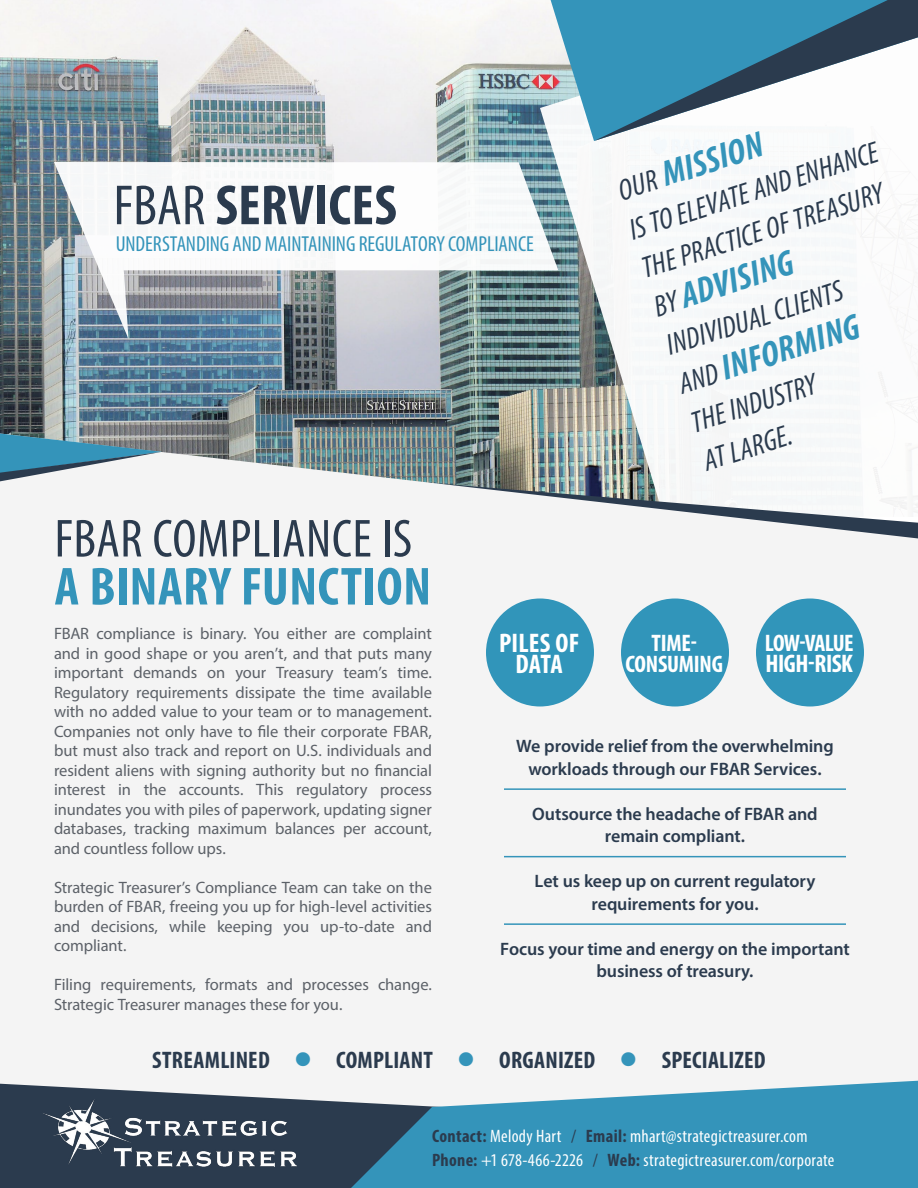
<style>
.page{position:relative;width:918px;height:1188px;background:#fff}
.page>*{position:absolute;margin:0;border:0;box-sizing:border-box;transform-origin:0 0}
.t1{font:700 condensed 57px "Myriad Pro";letter-spacing:.005em;color:#2b3b4e}
.t2{font:condensed 54px "Myriad Pro";letter-spacing:.01em;color:#2b3b4e}
.t3{font:700 condensed 54px "Myriad Pro";letter-spacing:.01em;color:#3494ba}
.t4{font:italic 700 condensed 36px "Myriad Pro";color:#3494ba}
.t5{font:italic condensed 30px/40.5px "Myriad Pro";color:#2b3b4e}
.t6{font:700 condensed 27px/21px "Myriad Pro";letter-spacing:.005em;color:#fff;text-align:center}
.t7{font:700 condensed 25.5px "Myriad Pro";letter-spacing:-.02em;color:#fff}
.t8{font:700 condensed 24px "Myriad Pro";letter-spacing:.01em;color:#2b3b4e}
.t9{font:700 condensed 24px/21px "Myriad Pro";letter-spacing:-.015em;color:#fff;text-align:center}
.t10{font:700 condensed 24px "Myriad Pro";letter-spacing:-.035em;color:#fff}
.t11{font:condensed 21.75px "Myriad Pro";letter-spacing:-.005em;color:#3494ba}
.t12{font:600 18px/22.5px "Myriad Pro";letter-spacing:-.005em;color:#2b3b4e;text-align:center}
.t13{font:condensed 18px/24px "Myriad Pro";letter-spacing:.015em;color:#fff}
.t14{font:16.5px/19.5px "Myriad Pro";letter-spacing:-.005em;color:#5c6168;text-align:justify}
.s1{font-weight:400}
.s2{font-weight:400;font-size:30px;color:#2b3b4e}
.s3{color:#3494ba}
.s4{font-weight:700;color:#2b3b4e}
.s5{color:#2b3b4e}
</style>
<div class="page">
<img style="left:0;top:0;width:540px;height:434px">
<svg style="left:540px;top:0;width:378px;height:434px;fill:#f6f9f9"></svg>
<div style="left:0;top:434px;width:918px;height:650px;background:#f4f4f4"></div>
<div style="left:486px;top:598px;width:108px;height:108px;background:#3195ba;border-radius:50%"></div>
<div style="left:621px;top:598px;width:108px;height:108px;background:#3195ba;border-radius:50%"></div>
<div style="left:756px;top:598px;width:108px;height:108px;background:#3195ba;border-radius:50%"></div>
<svg style="left:551px;top:0;width:43px;height:141px"></svg>
<svg style="left:594px;top:0;width:324px;height:141px;fill:#3494ba"></svg>
<svg style="left:0;top:434px;width:162px;height:47px"></svg>
<svg style="left:0;top:1084px;width:351px;height:104px;fill:#2b3b4e"></svg>
<img style="left:42px;top:1100px;width:255px;height:66px">
<svg style="left:351px;top:1081px;width:567px;height:107px;fill:#3494ba"></svg>
<img style="left:54px;top:162px;width:504px;height:177px">
<hr style="left:504px;top:788px;width:342px;height:2px;background:#3494ba">
<hr style="left:504px;top:856px;width:342px;height:1px;background:#3494ba">
<hr style="left:504px;top:923px;width:342px;height:2px;background:#3494ba">
<h1 class="t1" style="left:114px;top:170px;width:285px"><span class="s1">FBAR</span> SERVICES</h1>
<h3 class="t11" style="left:116px;top:231px;width:420px">UNDERSTANDING AND MAINTAINING REGULATORY COMPLIANCE</h3>
<h3 class="t4" style="left:612px;top:168px;width:152px;rotate:-18deg"><span class="s2">OUR</span> MISSION</h3>
<h3 class="t5" style="left:624px;top:211px;width:261px;rotate:-18deg">IS TO ELEVATE AND ENHANCE<br>THE PRACTICE OF TREASURY</h3>
<h3 class="t4" style="left:647px;top:284px;width:147px;rotate:-18deg"><span class="s2">BY</span> ADVISING</h3>
<h3 class="t5" style="left:661px;top:327px;width:185px;rotate:-18deg">INDIVIDUAL CLIENTS</h3>
<h3 class="t4" style="left:672px;top:362px;width:190px;rotate:-18deg"><span class="s2">AND</span> INFORMING</h3>
<h3 class="t5" style="left:685px;top:404px;width:132px;rotate:-18deg">THE INDUSTRY<br>AT LARGE.</h3>
<h2 class="t2" style="left:55px;top:506px;width:359px">FBAR COMPLIANCE IS</h2>
<h2 class="t3" style="left:55px;top:553px;width:378px">A BINARY FUNCTION</h2>
<p class="t14" style="left:54px;top:623px;width:380px">FBAR compliance is binary. You either are complaint and in good shape or you aren’t, and that puts many important demands on your Treasury team’s time.<br>Regulatory requirements dissipate the time available with no added value to your team or to management.<br>Companies not only have to file their corporate FBAR, but must also track and report on U.S. individuals and resident aliens with signing authority but no financial interest in the accounts. This regulatory process inundates you with piles of paperwork, updating signer databases, tracking maximum balances per account, and countless follow ups.</p>
<p class="t14" style="left:54px;top:877px;width:380px">Strategic Treasurer’s Compliance Team can take on the burden of FBAR, freeing you up for high-level activities and decisions, while keeping you up-to-date and compliant.</p>
<p class="t14" style="left:54px;top:975px;width:379px">Filing requirements, formats and processes change.<br>Strategic Treasurer manages these for you.</p>
<h3 class="t6" style="left:499px;top:632px;width:82px">PILES OF<br>DATA</h3>
<h3 class="t9" style="left:625px;top:632px;width:99px">TIME-<br>CONSUMING</h3>
<h3 class="t10" style="left:765px;top:628px;width:90px">LOW-VALUE</h3>
<h3 class="t7" style="left:766px;top:648px;width:89px">HIGH-RISK</h3>
<p class="t12" style="left:516px;top:735px;width:319px">We provide relief from the overwhelming workloads through our FBAR Services.</p>
<p class="t12" style="left:532px;top:802px;width:287px">Outsource the headache of FBAR and remain compliant.</p>
<p class="t12" style="left:535px;top:870px;width:282px">Let us keep up on current regulatory requirements for you.</p>
<p class="t12" style="left:500px;top:937px;width:351px">Focus your time and energy on the important business of treasury.</p>
<h3 class="t8" style="left:152px;top:1045px;width:615px">STREAMLINED <span class="s3">●</span> COMPLIANT <span class="s3">●</span> ORGANIZED <span class="s3">●</span> SPECIALIZED</h3>
<p class="t13" style="left:432px;top:1124px;width:404px"><span class="s4">Contact:</span> Melody Hart <span class="s5">/</span> <span class="s4">Email:</span> mhart@strategictreasurer.com<br><span class="s4">Phone:</span> +1 678-466-2226 <span class="s5">/</span> <span class="s4">Web:</span> strategictreasurer.com/corporate</p>
</div>
